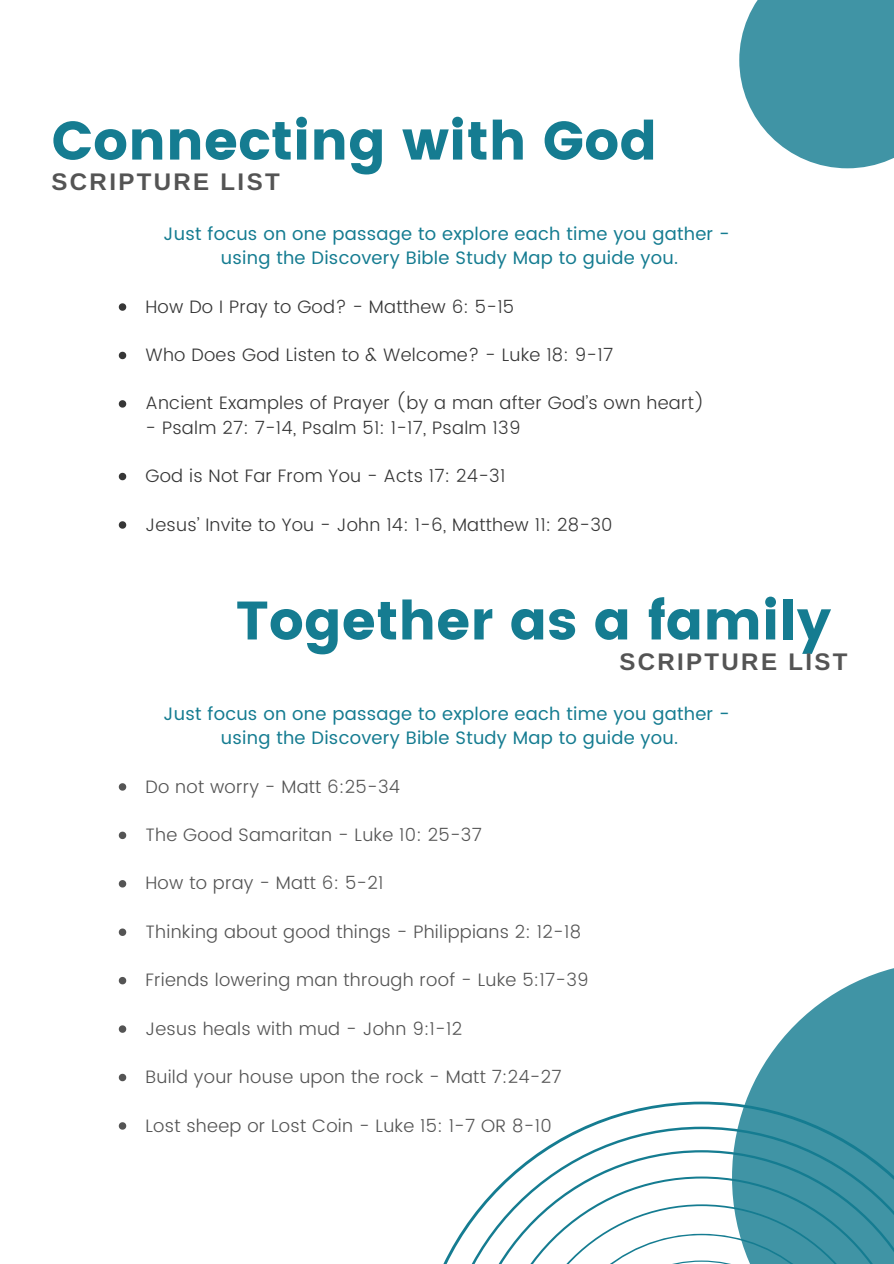
<style>
.page{position:relative;width:894px;height:1264px;background:#fff}
.page>*{position:absolute;margin:0;border:0;box-sizing:border-box;transform-origin:0 0}
.t1{font:54px "Poppins";color:#157c91}
.t2{font:700 24px "Arimo";letter-spacing:.1em;color:#545454}
.t3{font:300 18px "Poppins";letter-spacing:.015em;color:#545454}
.t4{font:300 18px "Poppins";letter-spacing:.015em;color:#363636}
.t5{font:18px/24.2px "Poppins";letter-spacing:.015em;color:#157c91;text-align:center}
</style>
<div class="page">
<svg style="left:586px;top:1101px;width:145px;height:25px"></svg>
<svg style="left:444px;top:1126px;width:287px;height:137px"></svg>
<svg style="left:731px;top:968px;width:162px;height:295px;fill:#4094a5"></svg>
<svg style="left:739px;top:0;width:154px;height:168px;background:#56a0af"></svg>
<svg style="left:119px;top:303px;width:7px;height:8px"></svg>
<svg style="left:119px;top:352px;width:7px;height:7px"></svg>
<svg style="left:119px;top:400px;width:7px;height:7px"></svg>
<svg style="left:119px;top:473px;width:7px;height:7px"></svg>
<svg style="left:119px;top:521px;width:7px;height:7px"></svg>
<svg style="left:119px;top:783px;width:7px;height:7px"></svg>
<svg style="left:119px;top:831px;width:7px;height:8px"></svg>
<svg style="left:119px;top:880px;width:7px;height:7px"></svg>
<svg style="left:119px;top:928px;width:7px;height:7px"></svg>
<svg style="left:119px;top:977px;width:7px;height:7px"></svg>
<svg style="left:119px;top:1025px;width:7px;height:7px"></svg>
<svg style="left:119px;top:1073px;width:7px;height:8px"></svg>
<svg style="left:119px;top:1122px;width:7px;height:7px"></svg>
<h1 class="t1" style="left:52px;top:109px;width:607px">Connecting with God</h1>
<h2 class="t2" style="left:52px;top:168px;width:229px">SCRIPTURE LIST</h2>
<p class="t5" style="left:164px;top:222px;width:567px">Just focus on one passage to explore each time you gather - using the Discovery Bible Study Map to guide you.</p>
<p class="t4" style="left:145px;top:296px;width:370px">How Do I Pray to God? - Matthew 6: 5-15</p>
<p class="t4" style="left:145px;top:344px;width:469px">Who Does God Listen to &amp; Welcome? - Luke 18: 9-17</p>
<p class="t4" style="left:145px;top:393px;width:560px">Ancient Examples of Prayer (by a man after God’s own heart)</p>
<p class="t4" style="left:145px;top:417px;width:376px">- Psalm 27: 7-14, Psalm 51: 1-17, Psalm 139</p>
<p class="t4" style="left:145px;top:465px;width:361px">God is Not Far From You - Acts 17: 24-31</p>
<p class="t4" style="left:145px;top:514px;width:468px">Jesus’ Invite to You - John 14: 1-6, Matthew 11: 28-30</p>
<h1 class="t1" style="left:236px;top:589px;width:596px">Together as a family</h1>
<h2 class="t2" style="left:619px;top:648px;width:229px">SCRIPTURE LIST</h2>
<p class="t5" style="left:164px;top:701px;width:567px">Just focus on one passage to explore each time you gather - using the Discovery Bible Study Map to guide you.</p>
<p class="t3" style="left:145px;top:775px;width:256px">Do not worry - Matt 6:25-34</p>
<p class="t3" style="left:145px;top:824px;width:338px">The Good Samaritan - Luke 10: 25-37</p>
<p class="t3" style="left:145px;top:872px;width:239px">How to pray - Matt 6: 5-21</p>
<p class="t3" style="left:145px;top:921px;width:437px">Thinking about good things - Philippians 2: 12-18</p>
<p class="t3" style="left:145px;top:969px;width:444px">Friends lowering man through roof - Luke 5:17-39</p>
<p class="t3" style="left:145px;top:1017px;width:318px">Jesus heals with mud - John 9:1-12</p>
<p class="t3" style="left:145px;top:1066px;width:417px">Build your house upon the rock - Matt 7:24-27</p>
<p class="t3" style="left:145px;top:1114px;width:407px">Lost sheep or Lost Coin - Luke 15: 1-7 OR 8-10</p>
</div>
